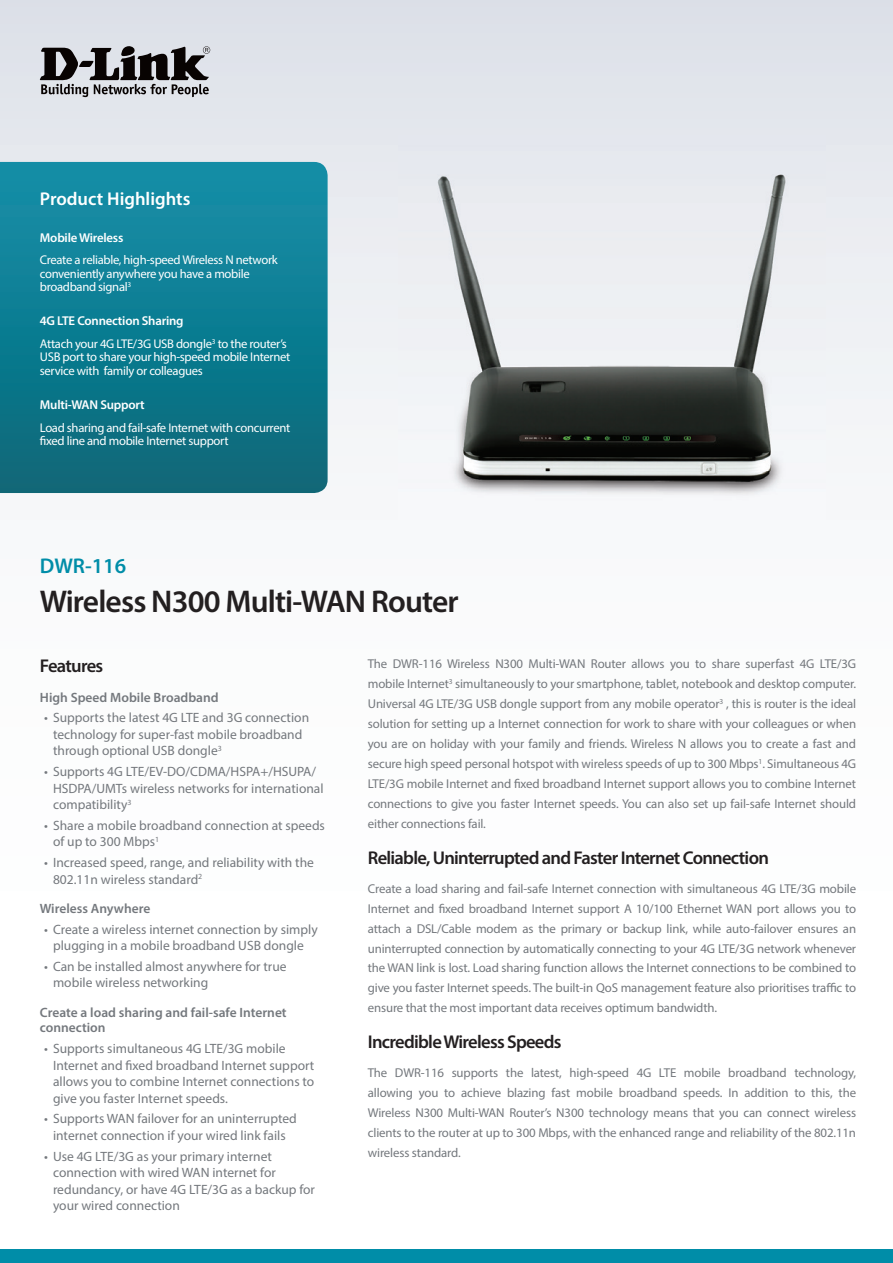
<style>
.page{position:relative;width:893px;height:1263px;background:#fff}
.page>*{position:absolute;margin:0;border:0;box-sizing:border-box;transform-origin:0 0}
.t1{font:600 31.5px "Myriad Pro";letter-spacing:-.025em;color:#231f20}
.t2{font:600 21.3px "Myriad Pro";color:#008da8}
.t3{font:600 18.6px "Myriad Pro";letter-spacing:-.04em;color:#231f20}
.t4{font:600 18.6px "Myriad Pro";color:#fff}
.t5{font:13.5px/16.5px "Myriad Pro";color:#74787d}
.t6{font:600 13.5px/15.8px "Myriad Pro";color:#74787d}
.t7{font:12.9px/20px "Myriad Pro";letter-spacing:-.01em;color:#74787d;text-align:justify}
.t8{font:600 12.9px "Myriad Pro";letter-spacing:-.015em;color:#fff}
.t9{font:12.6px/13.5px "Myriad Pro";letter-spacing:-.025em;color:#fff}
</style>
<div class="page">
<svg style="left:0;top:0;width:893px;height:494px;background:#e4e7ed"></svg>
<div style="left:0;top:1249px;width:893px;height:14px;background:#008da8"></div>
<svg style="left:0;top:162px;width:328px;height:331px;background:#0f7c90"></svg>
<svg style="left:40px;top:46px;width:170px;height:51px;background:#807f83"></svg>
<img style="left:398px;top:135px;width:428px;height:362px">
<h3 class="t4" style="left:40px;top:187px;width:152px">Product Highlights</h3>
<p class="t8" style="left:40px;top:229px;width:85px">Mobile Wireless</p>
<p class="t9" style="left:40px;top:253px;width:239px">Create a reliable, high-speed Wireless N network conveniently anywhere you have a mobile broadband signal<sup>3</sup></p>
<p class="t8" style="left:40px;top:313px;width:145px">4G LTE Connection Sharing</p>
<p class="t9" style="left:40px;top:337px;width:252px">Attach your 4G LTE/3G USB dongle<sup>3</sup> to the router’s<br>USB port to share your high-speed mobile Internet service with family or colleagues</p>
<p class="t8" style="left:40px;top:397px;width:106px">Multi-WAN Support</p>
<p class="t9" style="left:40px;top:421px;width:252px">Load sharing and fail-safe Internet with concurrent fixed line and mobile Internet support</p>
<h2 class="t2" style="left:40px;top:552px;width:88px">DWR-116</h2>
<h1 class="t1" style="left:40px;top:582px;width:420px">Wireless N300 Multi-WAN Router</h1>
<h3 class="t3" style="left:40px;top:654px;width:65px">Features</h3>
<p class="t6" style="left:40px;top:689px;width:180px">High Speed Mobile Broadband</p>
<p class="t5" style="left:53px;top:709px;width:258px;text-indent:-9px">• Supports the latest 4G LTE and 3G connection technology for super-fast mobile broadband through optional USB dongle<sup>3</sup></p>
<p class="t5" style="left:53px;top:763px;width:272px;text-indent:-9px">• Supports 4G LTE/EV-DO/CDMA/HSPA+/HSUPA/<br>HSDPA/UMTs wireless networks for international compatibility<sup>3</sup></p>
<p class="t5" style="left:53px;top:817px;width:273px;text-indent:-9px">• Share a mobile broadband connection at speeds of up to 300 Mbps<sup>1</sup></p>
<p class="t5" style="left:53px;top:854px;width:262px;text-indent:-9px">• Increased speed, range, and reliability with the<br>802.11n wireless standard<sup>2</sup></p>
<p class="t6" style="left:40px;top:900px;width:112px">Wireless Anywhere</p>
<p class="t5" style="left:44px;top:921px;width:275px;text-align:center">• Create a wireless internet connection by simply plugging in a mobile broadband USB dongle</p>
<p class="t5" style="left:53px;top:958px;width:235px;text-indent:-9px">• Can be installed almost anywhere for true mobile wireless networking</p>
<p class="t6" style="left:40px;top:1004px;width:248px">Create a load sharing and fail-safe Internet connection</p>
<p class="t5" style="left:53px;top:1040px;width:263px;text-indent:-9px">• Supports simultaneous 4G LTE/3G mobile Internet and fixed broadband Internet support allows you to combine Internet connections to give you faster Internet speeds.</p>
<p class="t5" style="left:44px;top:1110px;width:254px;text-align:center">• Supports WAN failover for an uninterrupted internet connection if your wired link fails</p>
<p class="t5" style="left:53px;top:1148px;width:264px;text-indent:-9px">• Use 4G LTE/3G as your primary internet connection with wired WAN internet for redundancy, or have 4G LTE/3G as a backup for your wired connection</p>
<p class="t7" style="left:368px;top:654px;width:490px">The DWR-116 Wireless N300 Multi-WAN Router allows you to share superfast 4G LTE/3G mobile Internet<sup>3</sup> simultaneously to your smartphone, tablet, notebook and desktop computer.<br>Universal 4G LTE/3G USB dongle support from any mobile operator<sup>3</sup> , this is router is the ideal solution for setting up a Internet connection for work to share with your colleagues or when you are on holiday with your family and friends. Wireless N allows you to create a fast and secure high speed personal hotspot with wireless speeds of up to 300 Mbps<sup>1</sup>. Simultaneous 4G LTE/3G mobile Internet and fixed broadband Internet support allows you to combine Internet connections to give you faster Internet speeds. You can also set up fail-safe Internet should either connections fail.</p>
<h3 class="t3" style="left:368px;top:846px;width:403px">Reliable, Uninterrupted and Faster Internet Connection</h3>
<p class="t7" style="left:368px;top:878px;width:490px">Create a load sharing and fail-safe Internet connection with simultaneous 4G LTE/3G mobile Internet and fixed broadband Internet support A 10/100 Ethernet WAN port allows you to attach a DSL/Cable modem as the primary or backup link, while auto-failover ensures an uninterrupted connection by automatically connecting to your 4G LTE/3G network whenever the WAN link is lost. Load sharing function allows the Internet connections to be combined to give you faster Internet speeds. The built-in QoS management feature also prioritises traffic to ensure that the most important data receives optimum bandwidth.</p>
<h3 class="t3" style="left:368px;top:1030px;width:195px">Incredible Wireless Speeds</h3>
<p class="t7" style="left:368px;top:1063px;width:490px">The DWR-116 supports the latest, high-speed 4G LTE mobile broadband technology, allowing you to achieve blazing fast mobile broadband speeds. In addition to this, the Wireless N300 Multi-WAN Router’s N300 technology means that you can connect wireless clients to the router at up to 300 Mbps, with the enhanced range and reliability of the 802.11n wireless standard.</p>
</div>
